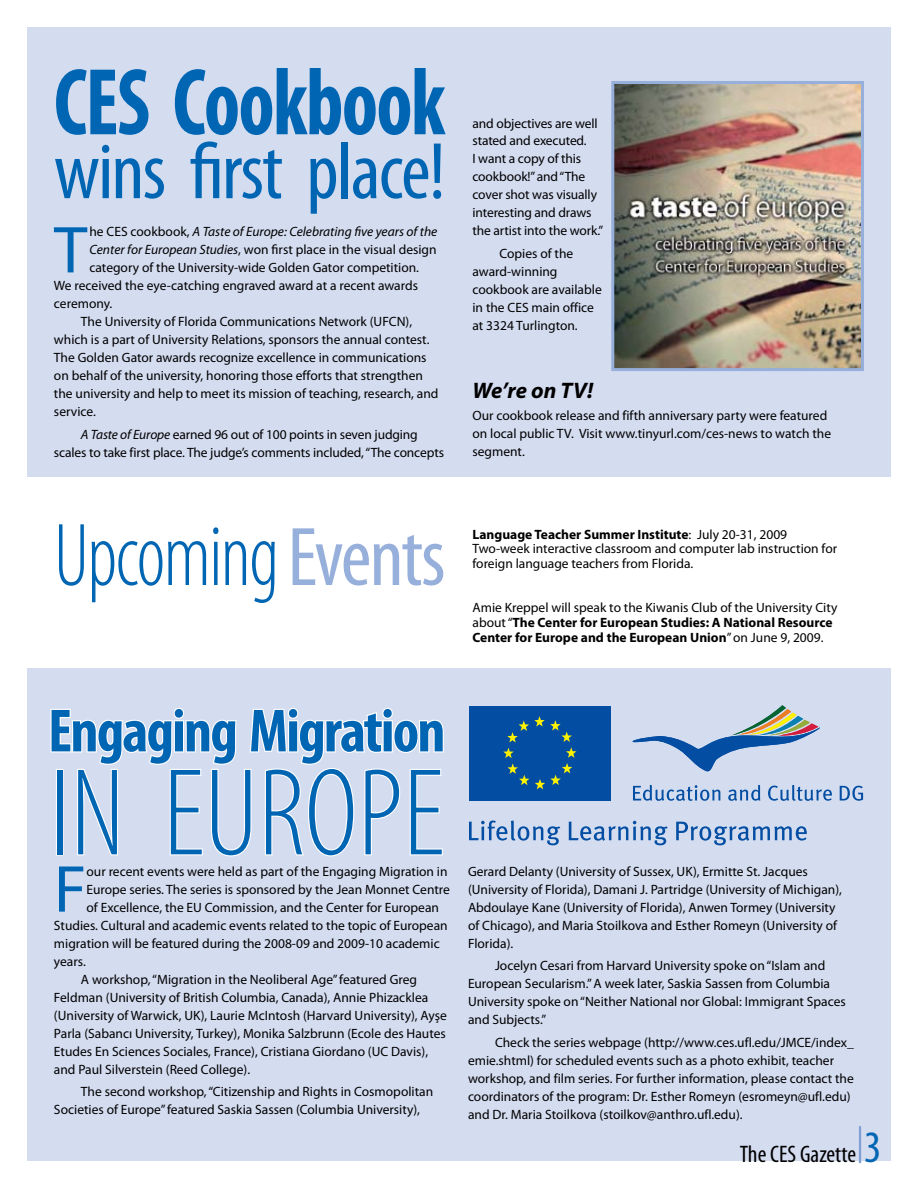
<style>
.page{position:relative;width:918px;height:1188px;background:#fff}
.page>*{position:absolute;margin:0;border:0;box-sizing:border-box;transform-origin:0 0}
.t1{font:300 condensed 125.1px "Myriad Pro";color:#0066b3}
.t2{font:700 condensed 95.7px "Myriad Pro";letter-spacing:-.02em;color:#0066b3;scale:.88 1}
.t3{font:300 condensed 90px "Myriad Pro";letter-spacing:-.02em;color:#0066b3;scale:.9 1}
.t4{font:condensed 81px "Myriad Pro";letter-spacing:-.02em;color:#0066b3}
.t5{font:66.9px "Myriad Pro";color:#0066b3}
.t6{font:700 condensed 61.5px "Myriad Pro";letter-spacing:-.03em;color:#0066b3}
.t7{font:condensed 24px "Myriad Pro";color:#000}
.t8{font:italic 700 22.5px "Myriad Pro";color:#000}
.t9{font:13.5px/18px "Myriad Pro";color:#000}
.t10{font:700 13.5px/15px "Myriad Pro";color:#000}
.t11{font:italic 13.5px "Myriad Pro";color:#000}
.s1{font-style:normal}
.s2{font-style:italic}
.s3{font-weight:400;font-size:84px;color:#96afdb}
.s4{font-weight:700}
.s5{font-weight:400}
.s6{font-size:45px;color:#0066b3}
</style>
<div class="page">
<div style="left:27px;top:27px;width:864px;height:450px;background:#d4dcf0"></div>
<div style="left:27px;top:669px;width:864px;height:492px;background:#d4dcf0"></div>
<svg style="left:50px;top:708px;width:394px;height:149px"></svg>
<svg style="left:469px;top:820px;width:91px;height:25px"></svg>
<svg style="left:569px;top:821px;width:99px;height:24px"></svg>
<svg style="left:676px;top:822px;width:131px;height:23px"></svg>
<svg style="left:633px;top:785px;width:87px;height:16px"></svg>
<svg style="left:728px;top:785px;width:32px;height:16px"></svg>
<svg style="left:768px;top:785px;width:64px;height:16px"></svg>
<svg style="left:840px;top:786px;width:23px;height:15px"></svg>
<div style="left:469px;top:706px;width:141px;height:94px;background:#034ea2"></div>
<svg style="left:503px;top:716px;width:73px;height:73px"></svg>
<svg style="left:632px;top:705px;width:188px;height:67px"></svg>
<img style="left:615px;top:85px;width:245px;height:282px">
<div style="left:611px;top:81px;width:253px;height:290px;border:3px solid #96afdb"></div>
<hr style="left:859px;top:1126px;width:2px;height:37px;background:#809fd3">
<h2 class="t2" style="left:54px;top:43px;width:446px">CES Cookbook</h2>
<h3 class="t4" style="left:54px;top:122px;width:393px">wins first place!</h3>
<h3 class="t5" style="left:54px;top:213px;width:35px">T</h3>
<p class="t11" style="left:89px;top:225px;width:349px"><span class="s1">he CES cookbook,</span> A Taste of Europe: Celebrating five years of the</p>
<p class="t9" style="left:89px;top:241px;width:349px"><span class="s2">Center for European Studies</span>, won first place in the visual design</p>
<p class="t9" style="left:89px;top:259px;width:331px">category of the University-wide Golden Gator competition.</p>
<p class="t9" style="left:54px;top:277px;width:366px">We received the eye-catching engraved award at a recent awards</p>
<p class="t9" style="left:54px;top:295px;width:60px">ceremony.</p>
<p class="t9" style="left:81px;top:313px;width:333px">The University of Florida Communications Network (UFCN),</p>
<p class="t9" style="left:54px;top:331px;width:377px">which is a part of University Relations, sponsors the annual contest.</p>
<p class="t9" style="left:54px;top:349px;width:374px">The Golden Gator awards recognize excellence in communications</p>
<p class="t9" style="left:54px;top:367px;width:371px">on behalf of the university, honoring those efforts that strengthen</p>
<p class="t9" style="left:54px;top:385px;width:386px">the university and help to meet its mission of teaching, research, and</p>
<p class="t9" style="left:54px;top:403px;width:43px">service.</p>
<p class="t9" style="left:54px;top:426px;width:392px;text-align:center"><span class="s2">A Taste of Europe</span> earned 96 out of 100 points in seven judging<br>scales to take first place. The judge’s comments included, “The concepts</p>
<p class="t9" style="left:472px;top:114px;width:132px">and objectives are well stated and executed.<br>I want a copy of this cookbook!” and “The cover shot was visually interesting and draws the artist into the work.”</p>
<p class="t9" style="left:472px;top:245px;width:131px;text-indent:27px">Copies of the award-winning cookbook are available in the CES main office at 3324 Turlington.</p>
<h3 class="t8" style="left:472px;top:377px;width:122px">We’re on TV!</h3>
<p class="t9" style="left:472px;top:407px;width:360px">Our cookbook release and fifth anniversary party were featured on local public TV. Visit www.tinyurl.com/ces-news to watch the segment.</p>
<h3 class="t3" style="left:54px;top:502px;width:437px">UPCOMING<span class="s3">Events</span></h3>
<p class="t9" style="left:472px;top:527px;width:366px;line-height:15px"><span class="s4">Language Teacher Summer Institute</span>: July 20-31, 2009<br>Two-week interactive classroom and computer lab instruction for foreign language teachers from Florida.</p>
<p class="t10" style="left:472px;top:600px;width:366px"><span class="s5">Amie Kreppel will speak to the Kiwanis Club of the University City about “</span>The Center for European Studies: A National Resource<br>Center for Europe and the European Union<span class="s5">” on June 9, 2009.</span></p>
<h3 class="t6" style="left:48px;top:692px;width:399px">Engaging Migration</h3>
<h1 class="t1" style="left:49px;top:739px;width:386px">IN EUROPE</h1>
<h3 class="t5" style="left:54px;top:853px;width:34px">F</h3>
<p class="t9" style="left:87px;top:862px;width:363px">our recent events were held as part of the Engaging Migration in</p>
<p class="t9" style="left:87px;top:880px;width:365px">Europe series. The series is sponsored by the Jean Monnet Centre</p>
<p class="t9" style="left:87px;top:898px;width:354px">of Excellence, the EU Commission, and the Center for European</p>
<p class="t9" style="left:54px;top:916px;width:395px">Studies. Cultural and academic events related to the topic of European</p>
<p class="t9" style="left:54px;top:934px;width:387px">migration will be featured during the 2008-09 and 2009-10 academic</p>
<p class="t9" style="left:54px;top:952px;width:33px">years.</p>
<p class="t9" style="left:81px;top:970px;width:338px">A workshop, “Migration in the Neoliberal Age” featured Greg</p>
<p class="t9" style="left:54px;top:988px;width:376px">Feldman (University of British Columbia, Canada), Annie Phizacklea</p>
<p class="t9" style="left:54px;top:1006px;width:394px">(University of Warwick, UK), Laurie McIntosh (Harvard University), Ayşe</p>
<p class="t9" style="left:54px;top:1024px;width:393px">Parla (Sabancı University, Turkey), Monika Salzbrunn (Ecole des Hautes</p>
<p class="t9" style="left:54px;top:1042px;width:376px">Etudes En Sciences Sociales, France), Cristiana Giordano (UC Davis),</p>
<p class="t9" style="left:54px;top:1060px;width:198px">and Paul Silverstein (Reed College).</p>
<p class="t9" style="left:54px;top:1083px;width:381px;text-indent:27px">The second workshop, “Citizenship and Rights in Cosmopolitan<br>Societies of Europe” featured Saskia Sassen (Columbia University),</p>
<p class="t9" style="left:468px;top:862px;width:376px">Gerard Delanty (University of Sussex, UK), Ermitte St. Jacques (University of Florida), Damani J. Partridge (University of Michigan), Abdoulaye Kane (University of Florida), Anwen Tormey (University of Chicago), and Maria Stoilkova and Esther Romeyn (University of Florida).</p>
<p class="t9" style="left:468px;top:957px;width:379px;text-indent:27px">Jocelyn Cesari from Harvard University spoke on “Islam and European Secularism.” A week later, Saskia Sassen from Columbia University spoke on “Neither National nor Global: Immigrant Spaces and Subjects.”</p>
<p class="t9" style="left:468px;top:1033px;width:387px;text-indent:27px">Check the series webpage (http://www.ces.ufl.edu/JMCE/index_ emie.shtml) for scheduled events such as a photo exhibit, teacher workshop, and film series. For further information, please contact the coordinators of the program: Dr. Esther Romeyn (esromeyn@ufl.edu) and Dr. Maria Stoilkova (stoilkov@anthro.ufl.edu).</p>
<h3 class="t7" style="left:740px;top:1140px;width:143px">The CES Gazette <span class="s6">3</span></h3>
</div>
